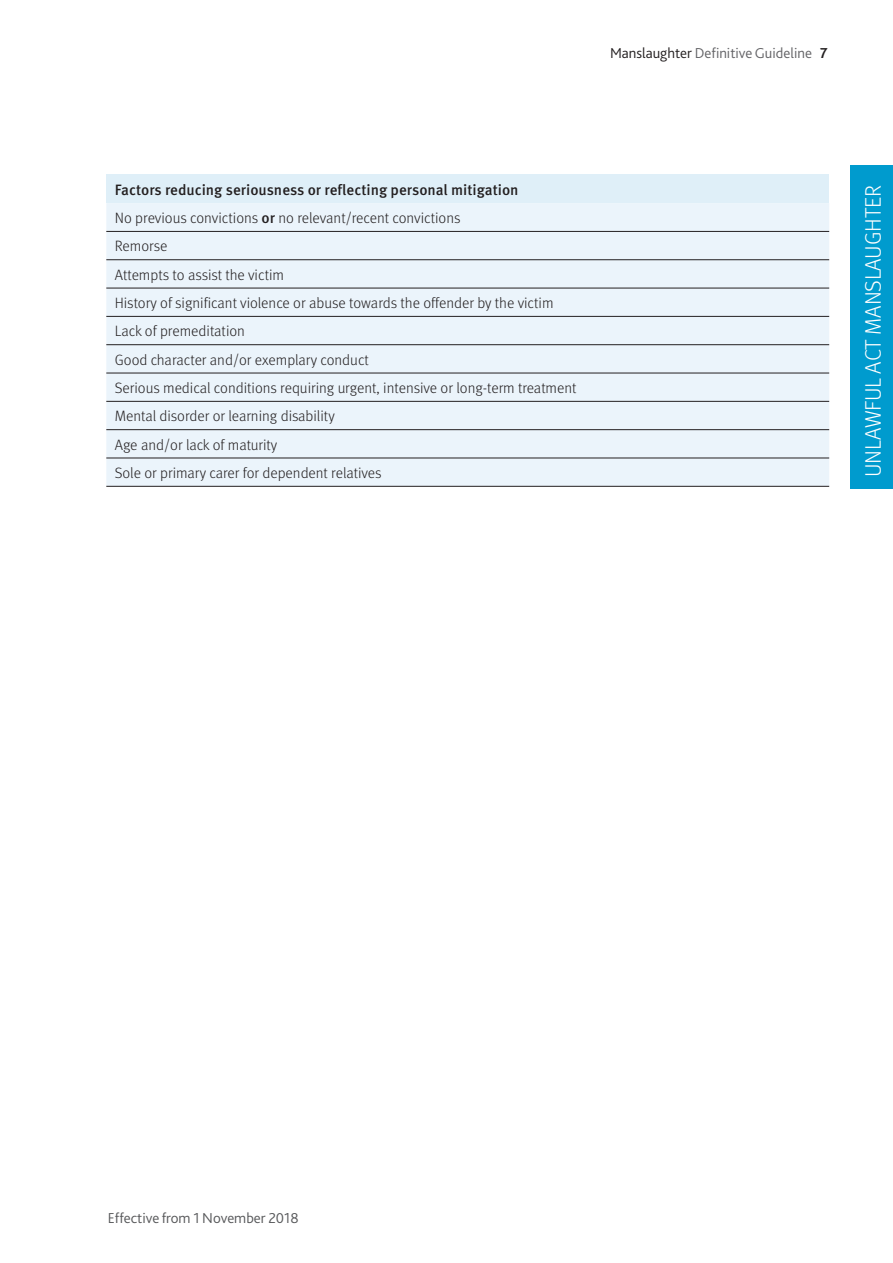
<style>
.page{position:relative;width:893px;height:1263px;background:#fff}
.page>*{position:absolute;margin:0;border:0;box-sizing:border-box;transform-origin:0 0}
.t1{font:300 22.5px "Meta OT";letter-spacing:-.005em;color:#fff}
.table_text{font:300 15px "Meta OT";color:#231f20}
.table_text_bold{font:500 15px "Meta OT";color:#231f20}
.t2{font:300 15px "Bliss 2";color:#636366}
.t3{font:300 15px "Bliss 2";color:#57585a}
.s1{color:#231f20}
.s2{font-weight:700;color:#231f20}
.s3{font-weight:500}
</style>
<div class="page">
<div style="left:850px;top:166px;width:43px;height:323px;background:#009bce"></div>
<div style="left:106px;top:175px;width:723px;height:28px;background:#dfeff8"></div>
<div style="left:106px;top:203px;width:723px;height:283px;background:#ebf4fb"></div>
<hr style="left:106px;top:231px;width:723px;height:1px;background:#231f20">
<hr style="left:106px;top:259px;width:723px;height:1px;background:#231f20">
<hr style="left:106px;top:288px;width:723px;height:1px;background:#231f20">
<hr style="left:106px;top:316px;width:723px;height:1px;background:#231f20">
<hr style="left:106px;top:344px;width:723px;height:1px;background:#231f20">
<hr style="left:106px;top:373px;width:723px;height:1px;background:#231f20">
<hr style="left:106px;top:401px;width:723px;height:1px;background:#231f20">
<hr style="left:106px;top:429px;width:723px;height:1px;background:#231f20">
<hr style="left:106px;top:458px;width:723px;height:1px;background:#231f20">
<hr style="left:106px;top:486px;width:723px;height:1px;background:#231f20">
<p class="t2" style="left:610px;top:43px;width:219px"><span class="s1">Manslaughter</span> Definitive Guideline <span class="s2">7</span></p>
<p class="table_text_bold" style="left:115px;top:181px;width:405px">Factors reducing seriousness or reflecting personal mitigation</p>
<p class="table_text" style="left:115px;top:209px;width:347px">No previous convictions <span class="s3">or</span> no relevant/recent convictions</p>
<p class="table_text" style="left:115px;top:237px;width:54px">Remorse</p>
<p class="table_text" style="left:115px;top:266px;width:171px">Attempts to assist the victim</p>
<p class="table_text" style="left:115px;top:294px;width:440px">History of significant violence or abuse towards the offender by the victim</p>
<p class="table_text" style="left:115px;top:322px;width:132px">Lack of premeditation</p>
<p class="table_text" style="left:115px;top:351px;width:256px">Good character and/or exemplary conduct</p>
<p class="table_text" style="left:115px;top:379px;width:463px">Serious medical conditions requiring urgent, intensive or long-term treatment</p>
<p class="table_text" style="left:115px;top:407px;width:222px">Mental disorder or learning disability</p>
<p class="table_text" style="left:115px;top:436px;width:164px">Age and/or lack of maturity</p>
<p class="table_text" style="left:115px;top:464px;width:268px">Sole or primary carer for dependent relatives</p>
<h1 class="t1" style="left:860px;top:477px;width:294px;rotate:-90deg">UNLAWFUL ACT MANSLAUGHTER</h1>
<p class="t3" style="left:108px;top:1208px;width:192px">Effective from 1 November 2018</p>
</div>
